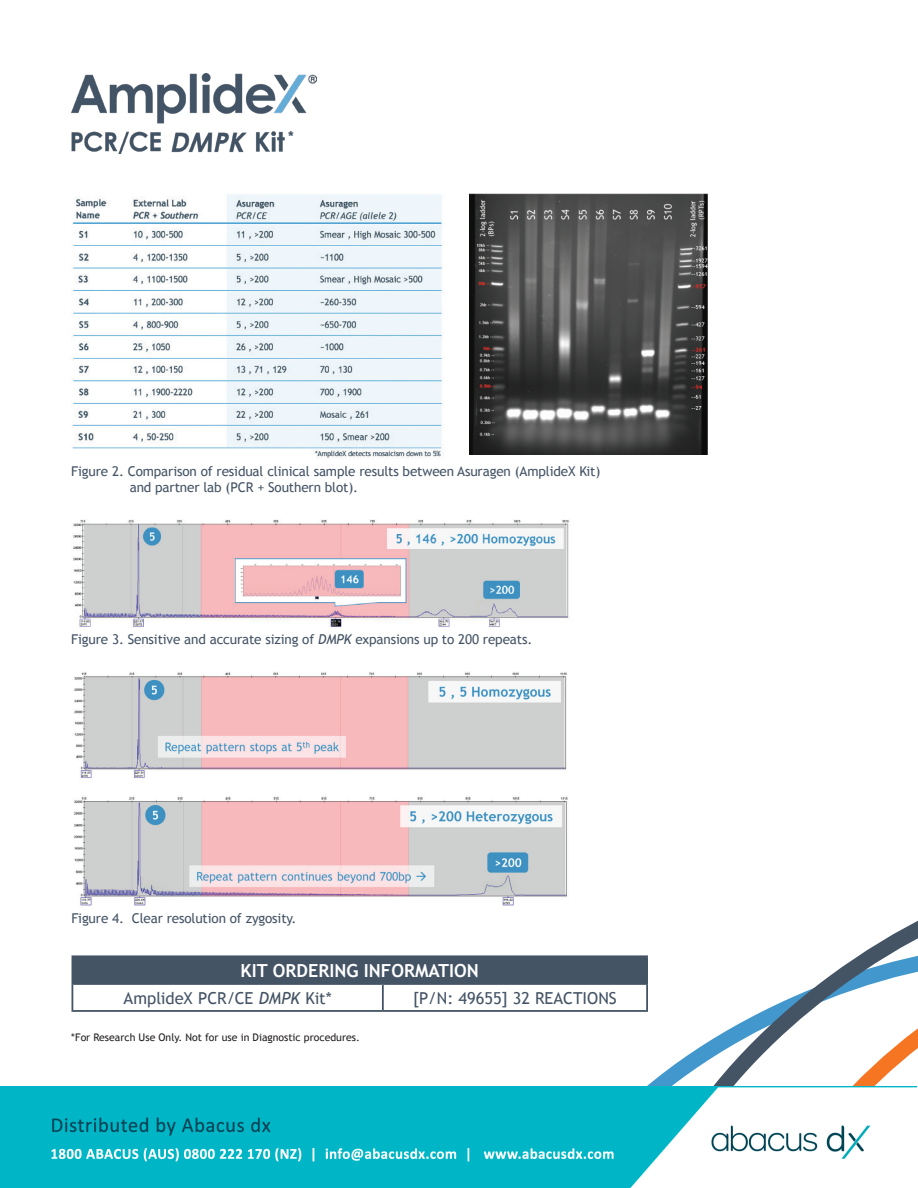
<style>
.page{position:relative;width:918px;height:1188px;background:#fff}
.page>*{position:absolute;margin:0;border:0;box-sizing:border-box;transform-origin:0 0}
.t1{font:700 18px "Trebuchet MS";color:#fff}
.t2{font:16.5px "Trebuchet MS";color:#445465}
.t3{font:13.5px "Trebuchet MS";letter-spacing:-.01em;color:#445465}
.t4{font:700 13.5px "Trebuchet MS";color:#445465}
.t5{font:10.5px "Trebuchet MS";color:#231f20}
.s1{font-style:italic}
</style>
<div class="page">
<svg style="left:624px;top:920px;width:294px;height:268px"></svg>
<svg style="left:697px;top:995px;width:221px;height:193px"></svg>
<div style="left:72px;top:956px;width:575px;height:28px;background:#445465"></div>
<hr style="left:72px;top:955px;width:311px;height:2px;background:#445465">
<hr style="left:383px;top:955px;width:265px;height:2px;background:#445465">
<hr style="left:646px;top:957px;width:2px;height:26px;background:#445465">
<hr style="left:72px;top:983px;width:311px;height:2px;background:#445465">
<hr style="left:383px;top:983px;width:265px;height:2px;background:#445465">
<svg style="left:72px;top:984px;width:1px;height:26px"></svg>
<hr style="left:382px;top:985px;width:2px;height:25px;background:#445465">
<hr style="left:646px;top:985px;width:2px;height:25px;background:#445465">
<hr style="left:72px;top:1010px;width:311px;height:2px;background:#445465">
<hr style="left:383px;top:1010px;width:265px;height:2px;background:#445465">
<img style="left:71px;top:74px;width:246px;height:79px">
<img style="left:71px;top:194px;width:372px;height:265px">
<img style="left:73px;top:520px;width:496px;height:107px">
<img style="left:74px;top:672px;width:494px;height:234px">
<img style="left:470px;top:194px;width:237px;height:261px">
<img style="left:0;top:1086px;width:917px;height:101px">
<p class="t4" style="left:288px;top:127px;width:7px">*</p>
<p class="t3" style="left:71px;top:463px;width:531px">Figure 2. Comparison of residual clinical sample results between Asuragen (AmplideX Kit)</p>
<p class="t3" style="left:130px;top:479px;width:230px">and partner lab (PCR + Southern blot).</p>
<p class="t3" style="left:71px;top:631px;width:463px">Figure 3. Sensitive and accurate sizing of <span class="s1">DMPK</span> expansions up to 200 repeats.</p>
<p class="t3" style="left:71px;top:911px;width:227px">Figure 4. Clear resolution of zygosity.</p>
<p class="t1" style="left:241px;top:959px;width:240px">KIT ORDERING INFORMATION</p>
<p class="t2" style="left:123px;top:988px;width:210px">AmplideX PCR/CE <span class="s1">DMPK</span> Kit*</p>
<p class="t2" style="left:413px;top:988px;width:205px">[P/N: 49655] 32 REACTIONS</p>
<p class="t5" style="left:71px;top:1031px;width:290px">*For Research Use Only. Not for use in Diagnostic procedures.</p>
</div>
